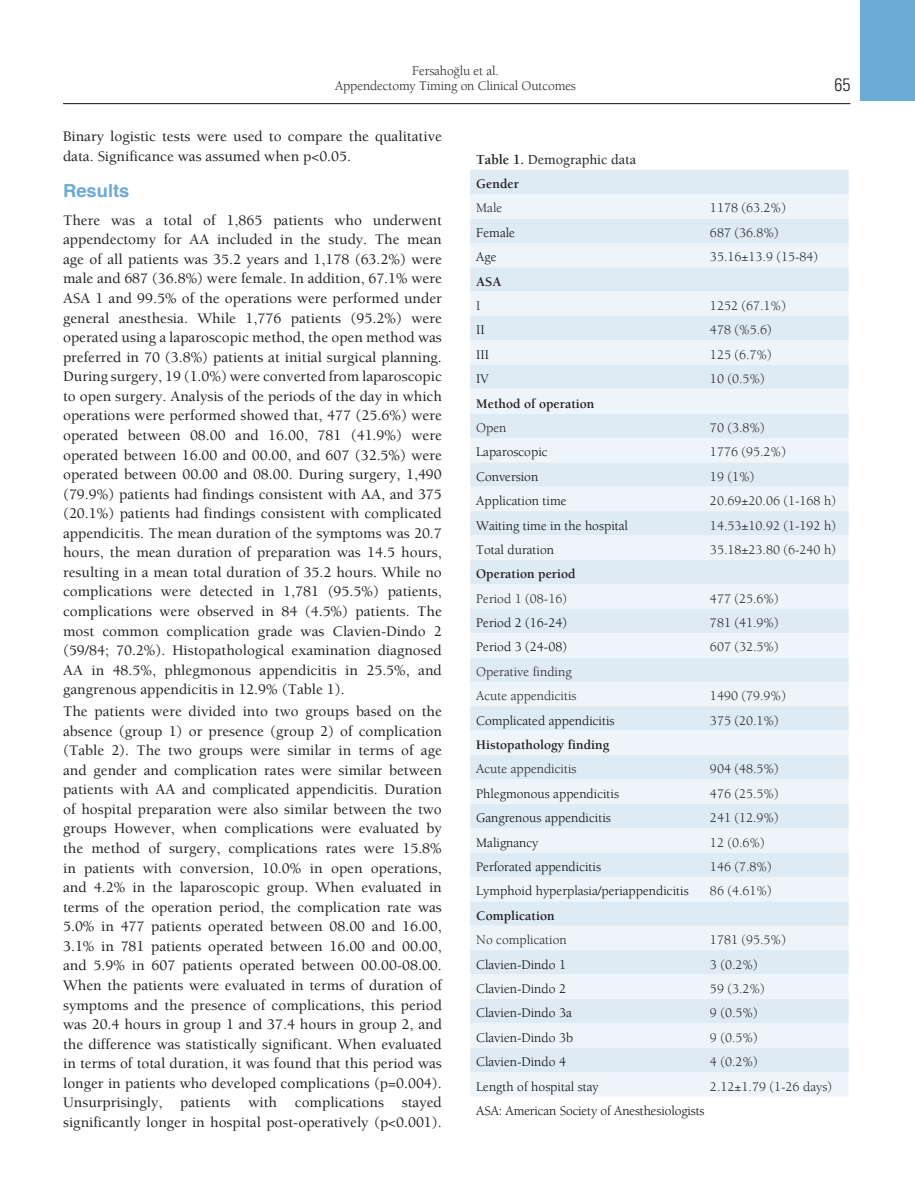
<style>
.page{position:relative;width:915px;height:1191px;background:#fff}
.page>*{position:absolute;margin:0;border:0;box-sizing:border-box;transform-origin:0 0}
.t1{font:700 18px "Helvetica";color:#6babd5}
.t2{font:18px "Univers Cond Light Tr";color:#231f20}
.t3{font:500 15px/19.5px "Berkeley";color:#231f20;text-align:justify}
.t4{font:500 14.25px "Berkeley";color:#231f20}
.t5{font:13.5px/15px "Berkeley";color:#231f20;text-align:center}
.t6{font:13.5px "Berkeley";color:#040503}
.t7{font:700 13.5px "Berkeley";color:#231f20}
.s1{font-weight:700}
</style>
<div class="page">
<hr style="left:63px;top:103px;width:787px;height:1px;background:#231f20">
<div style="left:859px;top:0;width:55px;height:101px;background:#6babd5"></div>
<div style="left:470px;top:170px;width:378px;height:24px;background:#deeaf4"></div>
<svg style="left:470px;top:194px;width:378px;height:902px;background:#e6eff7"></svg>
<p class="t5" style="left:335px;top:63px;width:242px">Fersahoğlu et al.<br>Appendectomy Timing on Clinical Outcomes</p>
<p class="t3" style="left:63px;top:126px;width:380px">Binary logistic tests were used to compare the qualitative data. Significance was assumed when p&lt;0.05.</p>
<p class="t1" style="left:63px;top:176px;width:68px">Results</p>
<p class="t3" style="left:63px;top:210px;width:380px">There was a total of 1,865 patients who underwent appendectomy for AA included in the study. The mean age of all patients was 35.2 years and 1,178 (63.2%) were male and 687 (36.8%) were female. In addition, 67.1% were ASA 1 and 99.5% of the operations were performed under general anesthesia. While 1,776 patients (95.2%) were operated using a laparoscopic method, the open method was preferred in 70 (3.8%) patients at initial surgical planning.<br>During surgery, 19 (1.0%) were converted from laparoscopic to open surgery. Analysis of the periods of the day in which operations were performed showed that, 477 (25.6%) were operated between 08.00 and 16.00, 781 (41.9%) were operated between 16.00 and 00.00, and 607 (32.5%) were operated between 00.00 and 08.00. During surgery, 1,490 (79.9%) patients had findings consistent with AA, and 375 (20.1%) patients had findings consistent with complicated appendicitis. The mean duration of the symptoms was 20.7 hours, the mean duration of preparation was 14.5 hours, resulting in a mean total duration of 35.2 hours. While no complications were detected in 1,781 (95.5%) patients, complications were observed in 84 (4.5%) patients. The most common complication grade was Clavien-Dindo 2 (59/84; 70.2%). Histopathological examination diagnosed AA in 48.5%, phlegmonous appendicitis in 25.5%, and gangrenous appendicitis in 12.9% (Table 1).</p>
<p class="t3" style="left:63px;top:701px;width:380px">The patients were divided into two groups based on the absence (group 1) or presence (group 2) of complication (Table 2). The two groups were similar in terms of age and gender and complication rates were similar between patients with AA and complicated appendicitis. Duration of hospital preparation were also similar between the two groups However, when complications were evaluated by the method of surgery, complications rates were 15.8% in patients with conversion, 10.0% in open operations, and 4.2% in the laparoscopic group. When evaluated in terms of the operation period, the complication rate was 5.0% in 477 patients operated between 08.00 and 16.00, 3.1% in 781 patients operated between 16.00 and 00.00, and 5.9% in 607 patients operated between 00.00-08.00.<br>When the patients were evaluated in terms of duration of symptoms and the presence of complications, this period was 20.4 hours in group 1 and 37.4 hours in group 2, and the difference was statistically significant. When evaluated in terms of total duration, it was found that this period was longer in patients who developed complications (p=0.004).<br>Unsurprisingly, patients with complications stayed significantly longer in hospital post-operatively (p&lt;0.001).</p>
<p class="t2" style="left:834px;top:74px;width:17px">65</p>
<p class="t4" style="left:476px;top:151px;width:161px"><span class="s1">Table 1.</span> Demographic data</p>
<p class="t7" style="left:476px;top:176px;width:44px">Gender</p>
<p class="t5" style="left:476px;top:200px;width:28px">Male</p>
<p class="t5" style="left:709px;top:200px;width:77px">1178 (63.2%)</p>
<p class="t6" style="left:476px;top:224px;width:40px">Female</p>
<p class="t5" style="left:709px;top:225px;width:70px">687 (36.8%)</p>
<p class="t6" style="left:476px;top:249px;width:22px">Age</p>
<p class="t5" style="left:709px;top:249px;width:110px">35.16±13.9 (15-84)</p>
<p class="t7" style="left:476px;top:273px;width:27px">ASA</p>
<p class="t5" style="left:476px;top:298px;width:6px">I</p>
<p class="t5" style="left:709px;top:298px;width:77px">1252 (67.1%)</p>
<p class="t6" style="left:476px;top:322px;width:10px">II</p>
<p class="t5" style="left:709px;top:322px;width:63px">478 (%5.6)</p>
<p class="t6" style="left:476px;top:346px;width:14px">III</p>
<p class="t5" style="left:709px;top:347px;width:63px">125 (6.7%)</p>
<p class="t6" style="left:476px;top:371px;width:14px">IV</p>
<p class="t5" style="left:709px;top:371px;width:56px">10 (0.5%)</p>
<p class="t7" style="left:476px;top:395px;width:120px">Method of operation</p>
<p class="t5" style="left:476px;top:420px;width:32px">Open</p>
<p class="t5" style="left:709px;top:420px;width:56px">70 (3.8%)</p>
<p class="t6" style="left:476px;top:444px;width:73px">Laparoscopic</p>
<p class="t5" style="left:709px;top:444px;width:77px">1776 (95.2%)</p>
<p class="t6" style="left:476px;top:468px;width:63px">Conversion</p>
<p class="t5" style="left:709px;top:469px;width:46px">19 (1%)</p>
<p class="t6" style="left:476px;top:493px;width:92px">Application time</p>
<p class="t5" style="left:709px;top:493px;width:127px">20.69±20.06 (1-168 h)</p>
<p class="t6" style="left:476px;top:517px;width:153px">Waiting time in the hospital</p>
<p class="t5" style="left:709px;top:517px;width:127px">14.53±10.92 (1-192 h)</p>
<p class="t6" style="left:476px;top:541px;width:79px">Total duration</p>
<p class="t5" style="left:709px;top:542px;width:127px">35.18±23.80 (6-240 h)</p>
<p class="t7" style="left:476px;top:566px;width:101px">Operation period</p>
<p class="t5" style="left:476px;top:591px;width:92px">Period 1 (08-16)</p>
<p class="t5" style="left:709px;top:591px;width:70px">477 (25.6%)</p>
<p class="t6" style="left:476px;top:614px;width:92px">Period 2 (16-24)</p>
<p class="t5" style="left:709px;top:615px;width:70px">781 (41.9%)</p>
<p class="t6" style="left:476px;top:639px;width:92px">Period 3 (24-08)</p>
<p class="t5" style="left:709px;top:639px;width:70px">607 (32.5%)</p>
<p class="t5" style="left:476px;top:659px;width:102px;line-height:24.5px;text-align:left">Operative finding<br>Acute appendicitis</p>
<p class="t5" style="left:709px;top:688px;width:77px">1490 (79.9%)</p>
<p class="t6" style="left:476px;top:712px;width:140px">Complicated appendicitis</p>
<p class="t5" style="left:709px;top:712px;width:70px">375 (20.1%)</p>
<p class="t7" style="left:476px;top:736px;width:134px">Histopathology finding</p>
<p class="t5" style="left:476px;top:761px;width:102px">Acute appendicitis</p>
<p class="t5" style="left:709px;top:761px;width:70px">904 (48.5%)</p>
<p class="t6" style="left:476px;top:785px;width:144px">Phlegmonous appendicitis</p>
<p class="t5" style="left:709px;top:786px;width:70px">476 (25.5%)</p>
<p class="t6" style="left:476px;top:810px;width:136px">Gangrenous appendicitis</p>
<p class="t5" style="left:709px;top:810px;width:70px">241 (12.9%)</p>
<p class="t6" style="left:476px;top:834px;width:64px">Malignancy</p>
<p class="t5" style="left:709px;top:834px;width:56px">12 (0.6%)</p>
<p class="t6" style="left:476px;top:858px;width:126px">Perforated appendicitis</p>
<p class="t5" style="left:709px;top:859px;width:63px">146 (7.8%)</p>
<p class="t6" style="left:476px;top:883px;width:214px">Lymphoid hyperplasia/periappendicitis</p>
<p class="t5" style="left:709px;top:883px;width:63px">86 (4.61%)</p>
<p class="t7" style="left:476px;top:907px;width:80px">Complication</p>
<p class="t5" style="left:476px;top:932px;width:92px">No complication</p>
<p class="t5" style="left:709px;top:932px;width:77px">1781 (95.5%)</p>
<p class="t6" style="left:476px;top:956px;width:91px">Clavien-Dindo 1</p>
<p class="t5" style="left:709px;top:956px;width:49px">3 (0.2%)</p>
<p class="t6" style="left:476px;top:980px;width:91px">Clavien-Dindo 2</p>
<p class="t5" style="left:709px;top:981px;width:56px">59 (3.2%)</p>
<p class="t6" style="left:476px;top:1005px;width:97px">Clavien-Dindo 3a</p>
<p class="t5" style="left:709px;top:1005px;width:49px">9 (0.5%)</p>
<p class="t6" style="left:476px;top:1029px;width:98px">Clavien-Dindo 3b</p>
<p class="t5" style="left:709px;top:1029px;width:49px">9 (0.5%)</p>
<p class="t6" style="left:476px;top:1053px;width:91px">Clavien-Dindo 4</p>
<p class="t5" style="left:709px;top:1054px;width:49px">4 (0.2%)</p>
<p class="t6" style="left:476px;top:1078px;width:124px">Length of hospital stay</p>
<p class="t5" style="left:709px;top:1078px;width:123px">2.12±1.79 (1-26 days)</p>
<p class="t6" style="left:476px;top:1102px;width:230px">ASA: American Society of Anesthesiologists</p>
</div>
